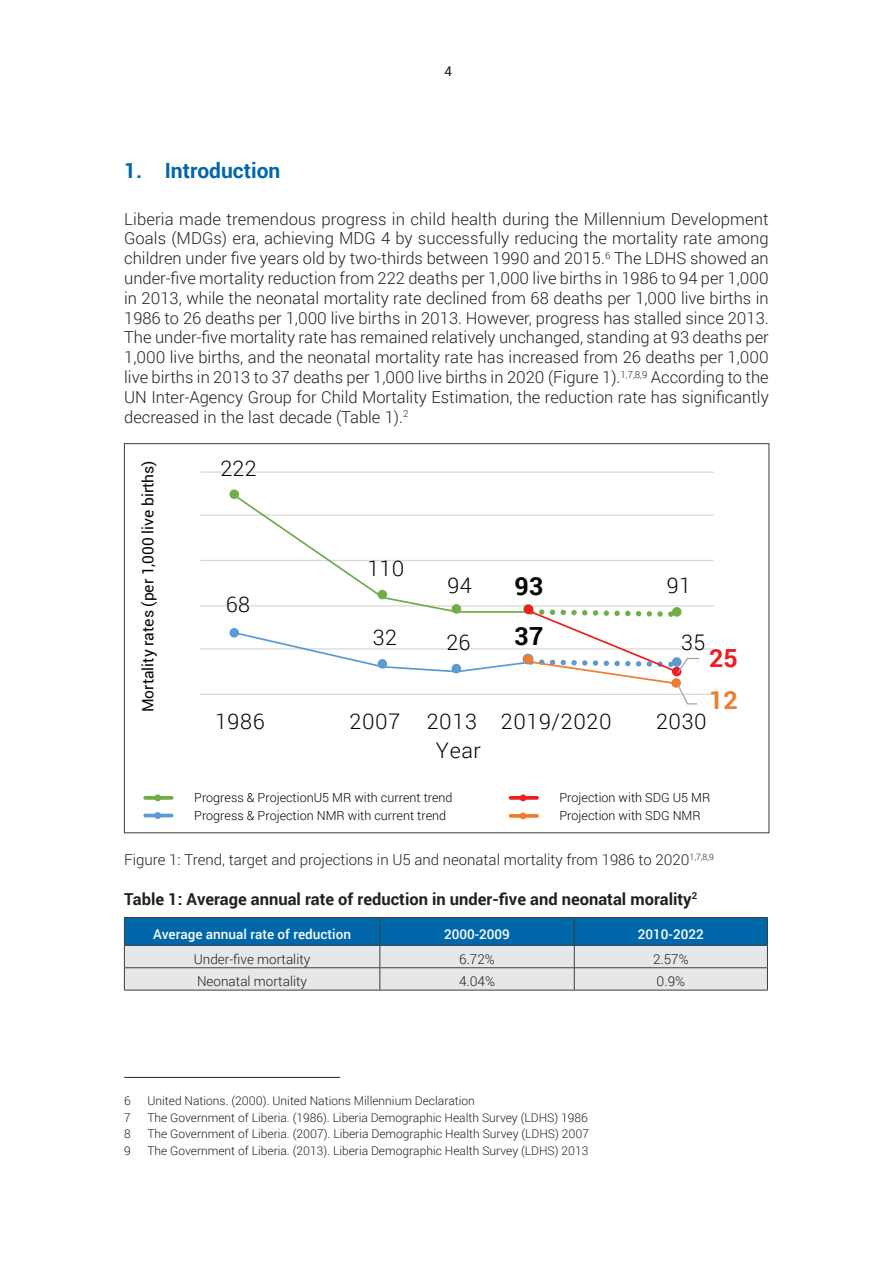
<style>
.page{position:relative;width:893px;height:1263px;background:#fff}
.page>*{position:absolute;margin:0;border:0;box-sizing:border-box;transform-origin:0 0}
.t1{font:700 24.9px/42.3px "Roboto";color:#ee1f23}
.t2{font:700 24.9px/50.8px "Roboto";color:#040503}
.t3{font:300 21.45px "Roboto";letter-spacing:.03em;color:#040503}
.t4{font:700 21px "Roboto";color:#0067aa}
.Running_Text{font:300 16.5px/19.8px "Roboto";color:#231f20;text-align:justify}
.Table_heading{font:700 16.5px "Roboto";color:#231f20}
.t5{font:15.6px "Roboto";letter-spacing:-.005em;color:#040503}
.t6{font:300 15px "Roboto";color:#231f20}
.Center_Row{font:300 13.5px "Roboto";color:#231f20}
._1st_Row{font:500 13.5px "Roboto";color:#fff}
.t7{font:13.5px "Roboto";color:#231f20}
.t8{font:300 12.6px/17.7px "Roboto";color:#040503}
.Footnote{font:300 12px "Roboto";color:#231f20}
.s1{color:#ee7d2f}
</style>
<div class="page">
<hr style="left:200px;top:648px;width:514px;height:1px;background:#dad9d8">
<hr style="left:200px;top:605px;width:514px;height:1px;background:#dad9d8">
<hr style="left:200px;top:560px;width:514px;height:1px;background:#dad9d8">
<hr style="left:200px;top:514px;width:514px;height:2px;background:#dad9d8">
<hr style="left:200px;top:471px;width:514px;height:2px;background:#dad9d8">
<hr style="left:200px;top:694px;width:514px;height:1px;background:#dad9d8">
<div style="left:229px;top:489px;width:10px;height:10px;background:#70ad46;border-radius:50%"></div>
<div style="left:229px;top:628px;width:10px;height:9px;background:#5c9ad3;border-radius:50%"></div>
<svg style="left:235px;top:495px;width:466px;height:210px"></svg>
<svg style="left:145px;top:796px;width:27px;height:4px"></svg>
<svg style="left:155px;top:795px;width:6px;height:6px"></svg>
<div style="left:154px;top:794px;width:7px;height:7px;border:1px solid #70ad46;border-radius:50%"></div>
<hr style="left:145px;top:814px;width:27px;height:3px;background:#5c9ad3">
<div style="left:154px;top:812px;width:7px;height:7px;border:1px solid #5c9ad3;border-radius:50%"></div>
<svg style="left:510px;top:796px;width:27px;height:4px"></svg>
<svg style="left:520px;top:795px;width:6px;height:6px"></svg>
<div style="left:520px;top:794px;width:6px;height:7px;border:1px solid #ee1f23;border-radius:50%"></div>
<svg style="left:510px;top:814px;width:27px;height:4px"></svg>
<svg style="left:520px;top:813px;width:6px;height:6px"></svg>
<div style="left:520px;top:812px;width:6px;height:7px;border:1px solid #ee7d2f;border-radius:50%"></div>
<svg style="left:124px;top:917px;width:644px;height:73px;background:#88afc8"></svg>
<hr style="left:124px;top:990px;width:256px;height:1px;background:#3e3e3f">
<hr style="left:380px;top:990px;width:194px;height:1px;background:#3e3e3f">
<hr style="left:574px;top:990px;width:194px;height:1px;background:#3e3e3f">
<hr style="left:124px;top:1077px;width:216px;height:1px;background:#231f20">
<p class="t7" style="left:444px;top:62px;width:9px">4</p>
<p class="t4" style="left:124px;top:155px;width:158px">1. Introduction</p>
<p class="Running_Text" style="left:124px;top:208px;width:646px">Liberia made tremendous progress in child health during the Millennium Development Goals (MDGs) era, achieving MDG 4 by successfully reducing the mortality rate among children under five years old by two-thirds between 1990 and 2015.<sup>6</sup> The LDHS showed an under-five mortality reduction from 222 deaths per 1,000 live births in 1986 to 94 per 1,000 in 2013, while the neonatal mortality rate declined from 68 deaths per 1,000 live births in 1986 to 26 deaths per 1,000 live births in 2013. However, progress has stalled since 2013.<br>The under-five mortality rate has remained relatively unchanged, standing at 93 deaths per 1,000 live births, and the neonatal mortality rate has increased from 26 deaths per 1,000 live births in 2013 to 37 deaths per 1,000 live births in 2020 (Figure 1).<sup>1,7,8,9</sup> According to the UN Inter-Agency Group for Child Mortality Estimation, the reduction rate has significantly decreased in the last decade (Table 1).<sup>2</sup></p>
<p class="t3" style="left:220px;top:453px;width:38px">222</p>
<p class="t5" style="left:137px;top:712px;width:253px;rotate:-90deg">Mortality rates (per 1,000 live births)</p>
<p class="t3" style="left:367px;top:554px;width:38px">110</p>
<p class="t2" style="left:515px;top:559px;width:30px">93<br>37</p>
<p class="t3" style="left:448px;top:570px;width:26px">94</p>
<p class="t3" style="left:667px;top:570px;width:26px">91</p>
<p class="t3" style="left:226px;top:589px;width:26px">68</p>
<p class="t3" style="left:373px;top:623px;width:26px">32</p>
<p class="t3" style="left:446px;top:628px;width:26px">26</p>
<p class="t3" style="left:681px;top:628px;width:26px">35</p>
<p class="t1" style="left:709px;top:636px;width:30px">25<br><span class="s1">12</span></p>
<p class="t3" style="left:215px;top:706px;width:51px">1986</p>
<p class="t3" style="left:350px;top:706px;width:264px">2007 2013 2019/2020</p>
<p class="t3" style="left:656px;top:706px;width:52px">2030</p>
<p class="t3" style="left:436px;top:736px;width:46px">Year</p>
<p class="t8" style="left:194px;top:788px;width:260px">Progress &amp; ProjectionU5 MR with current trend<br>Progress &amp; Projection NMR with current trend</p>
<p class="t8" style="left:559px;top:788px;width:152px">Projection with SDG U5 MR<br>Projection with SDG NMR</p>
<p class="t6" style="left:124px;top:849px;width:591px">Figure 1: Trend, target and projections in U5 and neonatal mortality from 1986 to 2020<sup>1,7,8,9</sup></p>
<p class="Table_heading" style="left:124px;top:887px;width:575px">Table 1: Average annual rate of reduction in under-five and neonatal morality<sup>2</sup></p>
<p class="_1st_Row" style="left:153px;top:924px;width:199px">Average annual rate of reduction</p>
<p class="_1st_Row" style="left:444px;top:924px;width:67px">2000-2009</p>
<p class="_1st_Row" style="left:638px;top:924px;width:67px">2010-2022</p>
<p class="Center_Row" style="left:194px;top:949px;width:118px">Under-five mortality</p>
<p class="Center_Row" style="left:459px;top:949px;width:37px">6.72%</p>
<p class="Center_Row" style="left:653px;top:949px;width:37px">2.57%</p>
<p class="Center_Row" style="left:197px;top:972px;width:112px">Neonatal mortality</p>
<p class="Center_Row" style="left:459px;top:972px;width:38px">4.04%</p>
<p class="Center_Row" style="left:657px;top:972px;width:30px">0.9%</p>
<p class="Footnote" style="left:124px;top:1093px;width:8px">6</p>
<p class="Footnote" style="left:147px;top:1093px;width:329px">United Nations. (2000). United Nations Millennium Declaration</p>
<p class="Footnote" style="left:124px;top:1109px;width:8px">7</p>
<p class="Footnote" style="left:147px;top:1109px;width:442px">The Government of Liberia. (1986). Liberia Demographic Health Survey (LDHS) 1986</p>
<p class="Footnote" style="left:124px;top:1126px;width:8px">8</p>
<p class="Footnote" style="left:147px;top:1126px;width:443px">The Government of Liberia. (2007). Liberia Demographic Health Survey (LDHS) 2007</p>
<p class="Footnote" style="left:124px;top:1142px;width:8px">9</p>
<p class="Footnote" style="left:147px;top:1142px;width:443px">The Government of Liberia. (2013). Liberia Demographic Health Survey (LDHS) 2013</p>
</div>
